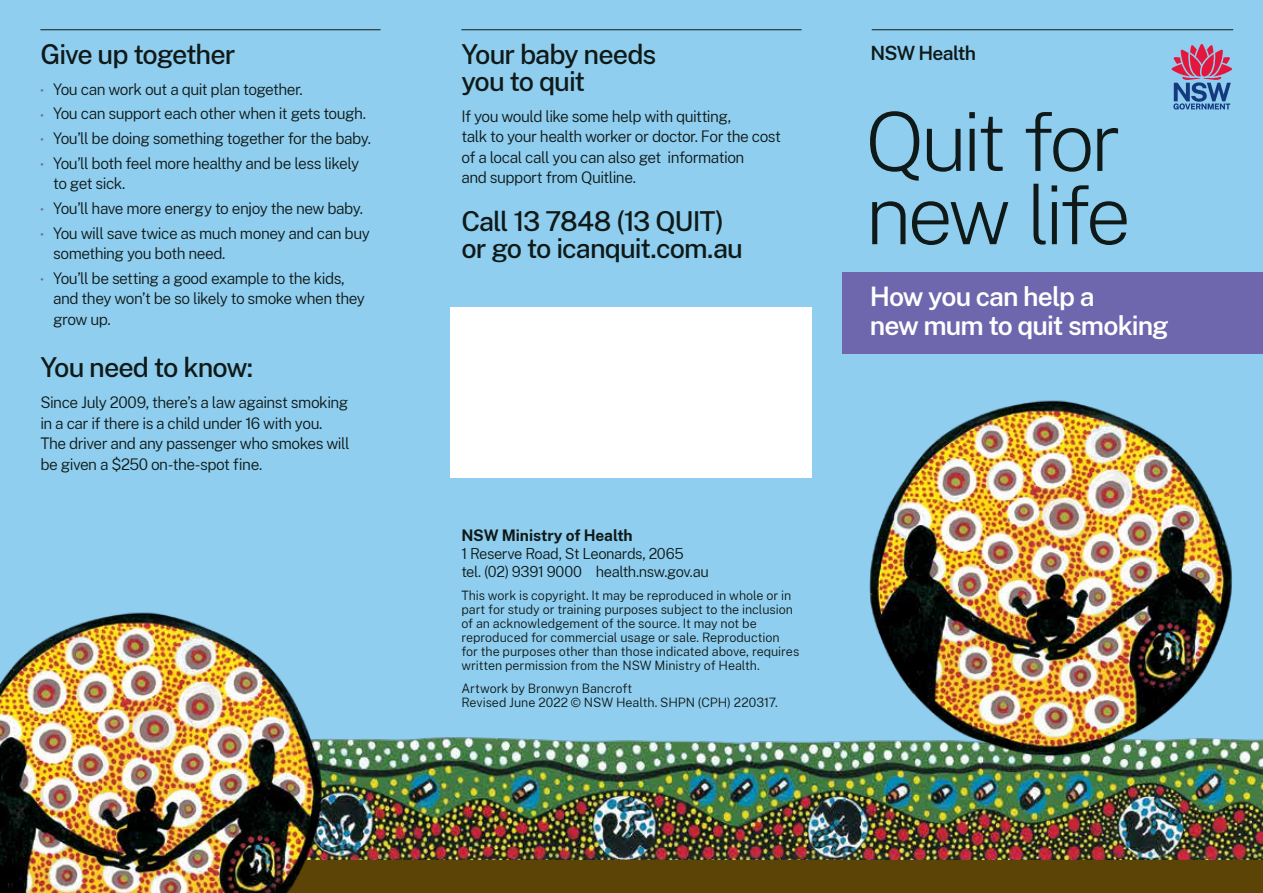
<style>
.page{position:relative;width:1263px;height:893px;background:#90cef0}
.page>*{position:absolute;margin:0;border:0;box-sizing:border-box;transform-origin:0 0}
.t1{font:200 81.45px/73.3px "Public Sans";letter-spacing:-.06em;color:#0f1a18}
.t2{font:500 27px/27px "Public Sans";letter-spacing:-.035em;color:#0f1a18}
.t3{font:600 26.4px/29.1px "Public Sans";letter-spacing:-.035em;color:#fff}
.t4{font:600 19.35px "Public Sans";letter-spacing:-.04em;color:#0f1a18}
.t5{font:300 15.75px/20.4px "Public Sans";letter-spacing:-.03em;color:#0f1a18}
.t6{font:700 15.75px "Public Sans";letter-spacing:-.01em;color:#0f1a18}
.t7{font:300 15px/18px "Public Sans";letter-spacing:-.03em;color:#0f1a18}
.t8{font:300 12.75px/14.1px "Public Sans";color:#0f1a18}
.s1{font-weight:700;font-size:9.75px;color:#6f67ae}
</style>
<div class="page">
<div style="left:842px;top:272px;width:421px;height:81px;background:#6f67ae"></div>
<img style="left:350px;top:737px;width:913px;height:124px">
<div style="left:0;top:861px;width:1263px;height:32px;background:#5c4407"></div>
<img style="left:842px;top:400px;width:418px;height:379px">
<img style="left:0;top:612px;width:350px;height:281px">
<div style="left:451px;top:307px;width:361px;height:170px;background:#fff"></div>
<svg style="left:1171px;top:44px;width:61px;height:66px"></svg>
<hr style="left:872px;top:29px;width:361px;height:1px;background:#0f1a18">
<hr style="left:461px;top:29px;width:340px;height:1px;background:#0f1a18">
<hr style="left:40px;top:29px;width:341px;height:1px;background:#0f1a18">
<h2 class="t2" style="left:40px;top:39px;width:197px">Give up together</h2>
<p class="t5" style="left:40px;top:78px;width:264px"><span class="s1">•</span> You can work out a quit plan together.</p>
<p class="t5" style="left:40px;top:103px;width:327px"><span class="s1">•</span> You can support each other when it gets tough.</p>
<p class="t5" style="left:40px;top:127px;width:332px"><span class="s1">•</span> You’ll be doing something together for the baby.</p>
<p class="t5" style="left:53px;top:152px;width:307px;text-indent:-13px"><span class="s1">•</span> You’ll both feel more healthy and be less likely to get sick.</p>
<p class="t5" style="left:40px;top:197px;width:324px"><span class="s1">•</span> You’ll have more energy to enjoy the new baby.</p>
<p class="t5" style="left:53px;top:222px;width:318px;text-indent:-13px"><span class="s1">•</span> You will save twice as much money and can buy something you both need.</p>
<p class="t5" style="left:53px;top:267px;width:313px;text-indent:-13px"><span class="s1">•</span> You’ll be setting a good example to the kids, and they won’t be so likely to smoke when they grow up.</p>
<h2 class="t2" style="left:40px;top:353px;width:214px">You need to know:</h2>
<p class="t5" style="left:40px;top:391px;width:311px">Since July 2009, there’s a law against smoking in a car if there is a child under 16 with you.<br>The driver and any passenger who smokes will be given a $250 on-the-spot fine.</p>
<h2 class="t2" style="left:461px;top:39px;width:196px">Your baby needs you to quit</h2>
<p class="t5" style="left:461px;top:105px;width:321px">If you would like some help with quitting,<br>talk to your health worker or doctor. For the cost of a local call you can also get information<br>and support from Quitline.</p>
<h2 class="t2" style="left:461px;top:207px;width:283px">Call 13 7848 (13 QUIT) or go to icanquit.com.au</h2>
<p class="t4" style="left:870px;top:39px;width:107px">NSW Health</p>
<h1 class="t1" style="left:865px;top:102px;width:267px">Quit for new life</h1>
<h3 class="t3" style="left:870px;top:281px;width:300px">How you can help a<br>new mum to quit smoking</h3>
<p class="t6" style="left:461px;top:524px;width:173px">NSW Ministry of Health</p>
<p class="t7" style="left:461px;top:544px;width:249px">1 Reserve Road, St Leonards, 2065<br>tel. (02) 9391 9000 health.nsw.gov.au</p>
<p class="t8" style="left:461px;top:588px;width:339px">This work is copyright. It may be reproduced in whole or in part for study or training purposes subject to the inclusion of an acknowledgement of the source. It may not be reproduced for commercial usage or sale. Reproduction for the purposes other than those indicated above, requires written permission from the NSW Ministry of Health.</p>
<p class="t8" style="left:461px;top:680px;width:318px">Artwork by Bronwyn Bancroft<br>Revised June 2022 © NSW Health. SHPN (CPH) 220317.</p>
</div>
